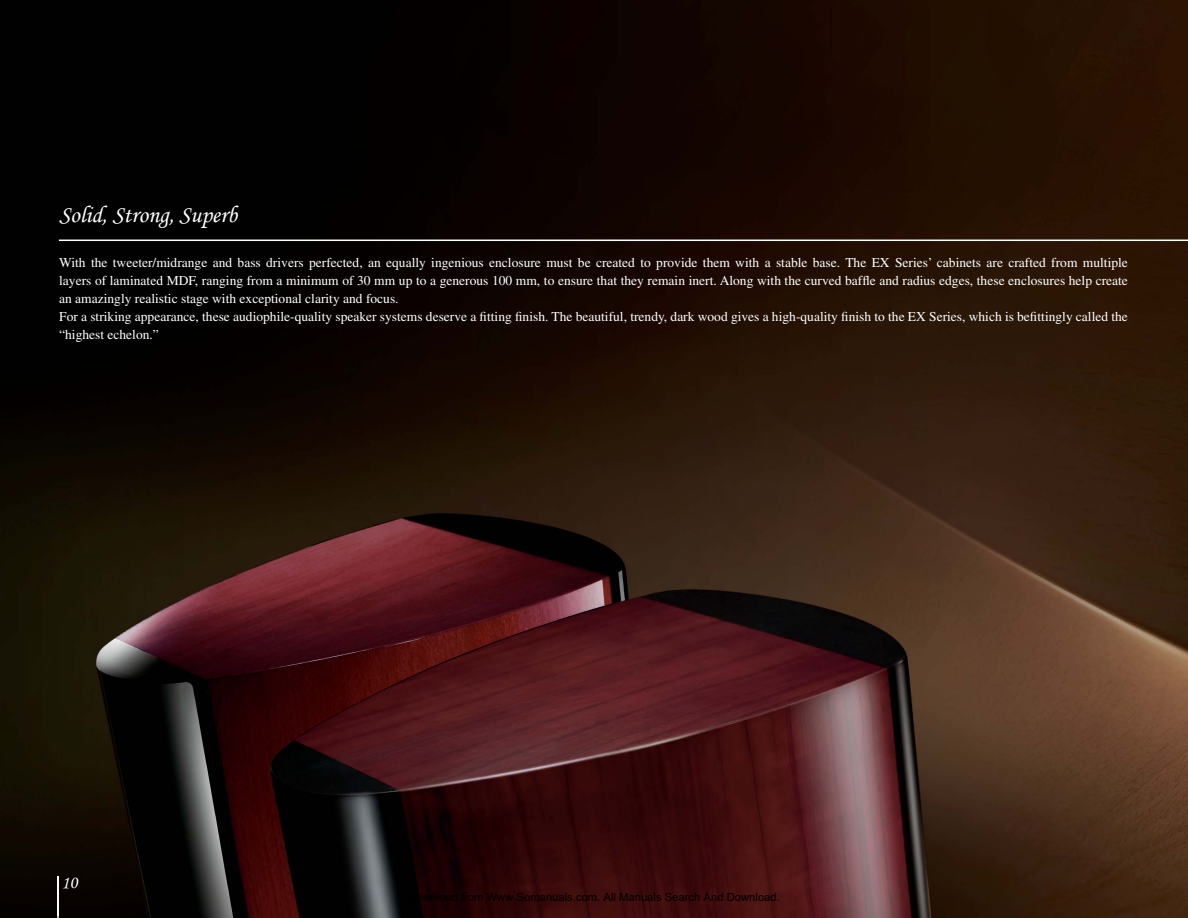
<style>
.page{position:relative;width:1188px;height:918px;background:#fff}
.page>*{position:absolute;margin:0;border:0;box-sizing:border-box;transform-origin:0 0}
.t1{font:24px "Monotype Corsiva";color:#fff}
.t2{font:18px "Monotype Corsiva";color:#fff}
.t3{font:13.5px/18px "Times";color:#fff}
.t4{font:11.25px "Arial";color:#000}
</style>
<div class="page">
<img style="left:0;top:0;width:1187px;height:917px">
<hr style="left:59px;top:239px;width:1128px;height:2px;background:#fff">
<hr style="left:57px;top:875px;width:2px;height:42px;background:#fff">
<h1 class="t1" style="left:59px;top:203px;width:180px">Solid, Strong, Superb</h1>
<p class="t3" style="left:59px;top:255px;width:1070px">With the tweeter/midrange and bass drivers perfected, an equally ingenious enclosure must be created to provide them with a stable base. The EX Series’ cabinets are crafted from multiple layers of laminated MDF, ranging from a minimum of 30 mm up to a generous 100 mm, to ensure that they remain inert. Along with the curved baffle and radius edges, these enclosures help create an amazingly realistic stage with exceptional clarity and focus.<br>For a striking appearance, these audiophile-quality speaker systems deserve a fitting finish. The beautiful, trendy, dark wood gives a high-quality finish to the EX Series, which is befittingly called the “highest echelon.”</p>
<h2 class="t2" style="left:61px;top:873px;width:17px">10</h2>
<p class="t4" style="left:408px;top:890px;width:373px">Download from Www.Somanuals.com. All Manuals Search And Download.</p>
</div>
